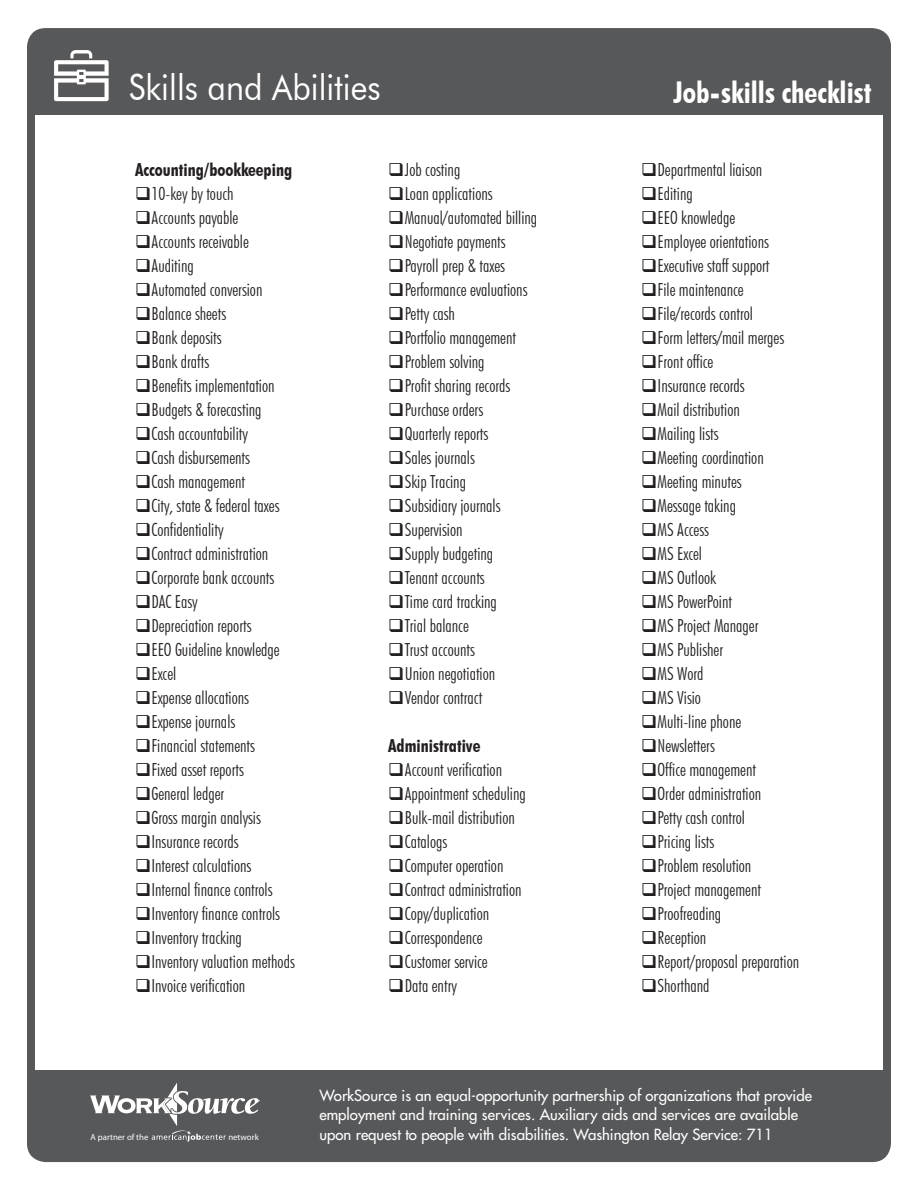
<style>
.page{position:relative;width:918px;height:1188px;background:#fff}
.page>*{position:absolute;margin:0;border:0;box-sizing:border-box;transform-origin:0 0}
.t1{font:36px "Futura BT";color:#fff;scale:.9 1}
.t2{font:700 condensed 30px "Futura BT";color:#fff}
.List_Text__Left_with{font:300 condensed 18px "Futura BT";color:#231f20}
.List_Text_Category{font:700 condensed 18px "Futura BT";color:#231f20}
.t3{font:15px/19.5px "Futura";color:#fff}
.t4{font:8.7px "Myriad Pro";color:#fff}
</style>
<div class="page">
<div style="left:28px;top:29px;width:862px;height:1132px;background:#57585a;border-radius:18px"></div>
<div style="left:35px;top:115px;width:848px;height:955px;background:#fff"></div>
<svg style="left:90px;top:1083px;width:170px;height:59px"></svg>
<svg style="left:54px;top:50px;width:55px;height:51px"></svg>
<h1 class="t1" style="left:129px;top:66px;width:281px">Skills and Abilities</h1>
<p class="List_Text_Category" style="left:135px;top:158px;width:159px">Accounting/bookkeeping</p>
<p class="List_Text__Left_with" style="left:152px;top:182px;width:84px">10-key by touch</p>
<p class="List_Text__Left_with" style="left:152px;top:206px;width:88px">Accounts payable</p>
<p class="List_Text__Left_with" style="left:152px;top:230px;width:99px">Accounts receivable</p>
<p class="List_Text__Left_with" style="left:152px;top:254px;width:44px">Auditing</p>
<p class="List_Text__Left_with" style="left:152px;top:278px;width:112px">Automated conversion</p>
<p class="List_Text__Left_with" style="left:152px;top:302px;width:76px">Balance sheets</p>
<p class="List_Text__Left_with" style="left:152px;top:326px;width:72px">Bank deposits</p>
<p class="List_Text__Left_with" style="left:152px;top:350px;width:59px">Bank drafts</p>
<p class="List_Text__Left_with" style="left:152px;top:374px;width:125px">Benefits implementation</p>
<p class="List_Text__Left_with" style="left:152px;top:398px;width:112px">Budgets &amp; forecasting</p>
<p class="List_Text__Left_with" style="left:152px;top:422px;width:98px">Cash accountability</p>
<p class="List_Text__Left_with" style="left:152px;top:446px;width:100px">Cash disbursements</p>
<p class="List_Text__Left_with" style="left:152px;top:470px;width:95px">Cash management</p>
<p class="List_Text__Left_with" style="left:152px;top:494px;width:129px">City, state &amp; federal taxes</p>
<p class="List_Text__Left_with" style="left:152px;top:518px;width:74px">Confidentiality</p>
<p class="List_Text__Left_with" style="left:152px;top:542px;width:118px">Contract administration</p>
<p class="List_Text__Left_with" style="left:152px;top:566px;width:124px">Corporate bank accounts</p>
<p class="List_Text__Left_with" style="left:152px;top:590px;width:48px">DAC Easy</p>
<p class="List_Text__Left_with" style="left:152px;top:614px;width:102px">Depreciation reports</p>
<p class="List_Text__Left_with" style="left:152px;top:638px;width:130px">EEO Guideline knowledge</p>
<p class="List_Text__Left_with" style="left:152px;top:662px;width:26px">Excel</p>
<p class="List_Text__Left_with" style="left:152px;top:686px;width:99px">Expense allocations</p>
<p class="List_Text__Left_with" style="left:152px;top:710px;width:85px">Expense journals</p>
<p class="List_Text__Left_with" style="left:152px;top:734px;width:105px">Financial statements</p>
<p class="List_Text__Left_with" style="left:152px;top:758px;width:94px">Fixed asset reports</p>
<p class="List_Text__Left_with" style="left:152px;top:782px;width:74px">General ledger</p>
<p class="List_Text__Left_with" style="left:152px;top:806px;width:111px">Gross margin analysis</p>
<p class="List_Text__Left_with" style="left:152px;top:830px;width:89px">Insurance records</p>
<p class="List_Text__Left_with" style="left:152px;top:854px;width:101px">Interest calculations</p>
<p class="List_Text__Left_with" style="left:152px;top:878px;width:123px">Internal finance controls</p>
<p class="List_Text__Left_with" style="left:152px;top:902px;width:130px">Inventory finance controls</p>
<p class="List_Text__Left_with" style="left:152px;top:926px;width:92px">Inventory tracking</p>
<p class="List_Text__Left_with" style="left:152px;top:950px;width:145px">Inventory valuation methods</p>
<p class="List_Text__Left_with" style="left:152px;top:974px;width:95px">Invoice verification</p>
<p class="List_Text__Left_with" style="left:405px;top:158px;width:57px">Job costing</p>
<p class="List_Text__Left_with" style="left:405px;top:182px;width:89px">Loan applications</p>
<p class="List_Text__Left_with" style="left:405px;top:206px;width:134px">Manual/automated billing</p>
<p class="List_Text__Left_with" style="left:405px;top:230px;width:102px">Negotiate payments</p>
<p class="List_Text__Left_with" style="left:405px;top:254px;width:102px">Payroll prep &amp; taxes</p>
<p class="List_Text__Left_with" style="left:405px;top:278px;width:124px">Performance evaluations</p>
<p class="List_Text__Left_with" style="left:405px;top:302px;width:52px">Petty cash</p>
<p class="List_Text__Left_with" style="left:405px;top:326px;width:113px">Portfolio management</p>
<p class="List_Text__Left_with" style="left:405px;top:350px;width:81px">Problem solving</p>
<p class="List_Text__Left_with" style="left:405px;top:374px;width:107px">Profit sharing records</p>
<p class="List_Text__Left_with" style="left:405px;top:398px;width:80px">Purchase orders</p>
<p class="List_Text__Left_with" style="left:405px;top:422px;width:85px">Quarterly reports</p>
<p class="List_Text__Left_with" style="left:405px;top:446px;width:72px">Sales journals</p>
<p class="List_Text__Left_with" style="left:405px;top:470px;width:63px">Skip Tracing</p>
<p class="List_Text__Left_with" style="left:405px;top:494px;width:97px">Subsidiary journals</p>
<p class="List_Text__Left_with" style="left:405px;top:518px;width:59px">Supervision</p>
<p class="List_Text__Left_with" style="left:405px;top:542px;width:90px">Supply budgeting</p>
<p class="List_Text__Left_with" style="left:405px;top:566px;width:81px">Tenant accounts</p>
<p class="List_Text__Left_with" style="left:405px;top:590px;width:94px">Time card tracking</p>
<p class="List_Text__Left_with" style="left:405px;top:614px;width:66px">Trial balance</p>
<p class="List_Text__Left_with" style="left:405px;top:638px;width:72px">Trust accounts</p>
<p class="List_Text__Left_with" style="left:405px;top:662px;width:92px">Union negotiation</p>
<p class="List_Text__Left_with" style="left:405px;top:686px;width:79px">Vendor contract</p>
<p class="List_Text_Category" style="left:388px;top:734px;width:94px">Administrative</p>
<p class="List_Text__Left_with" style="left:405px;top:758px;width:99px">Account verification</p>
<p class="List_Text__Left_with" style="left:405px;top:782px;width:123px">Appointment scheduling</p>
<p class="List_Text__Left_with" style="left:405px;top:806px;width:112px">Bulk-mail distribution</p>
<p class="List_Text__Left_with" style="left:405px;top:830px;width:44px">Catalogs</p>
<p class="List_Text__Left_with" style="left:405px;top:854px;width:100px">Computer operation</p>
<p class="List_Text__Left_with" style="left:405px;top:878px;width:118px">Contract administration</p>
<p class="List_Text__Left_with" style="left:405px;top:902px;width:86px">Copy/duplication</p>
<p class="List_Text__Left_with" style="left:405px;top:926px;width:79px">Correspondence</p>
<p class="List_Text__Left_with" style="left:405px;top:950px;width:84px">Customer service</p>
<p class="List_Text__Left_with" style="left:405px;top:974px;width:54px">Data entry</p>
<p class="t2" style="left:673px;top:74px;width:200px">Job-skills checklist</p>
<p class="List_Text__Left_with" style="left:658px;top:158px;width:106px">Departmental liaison</p>
<p class="List_Text__Left_with" style="left:658px;top:182px;width:37px">Editing</p>
<p class="List_Text__Left_with" style="left:658px;top:206px;width:79px">EEO knowledge</p>
<p class="List_Text__Left_with" style="left:658px;top:230px;width:113px">Employee orientations</p>
<p class="List_Text__Left_with" style="left:658px;top:254px;width:113px">Executive staff support</p>
<p class="List_Text__Left_with" style="left:658px;top:278px;width:88px">File maintenance</p>
<p class="List_Text__Left_with" style="left:658px;top:302px;width:97px">File/records control</p>
<p class="List_Text__Left_with" style="left:658px;top:326px;width:128px">Form letters/mail merges</p>
<p class="List_Text__Left_with" style="left:658px;top:350px;width:57px">Front office</p>
<p class="List_Text__Left_with" style="left:658px;top:374px;width:89px">Insurance records</p>
<p class="List_Text__Left_with" style="left:658px;top:398px;width:84px">Mail distribution</p>
<p class="List_Text__Left_with" style="left:658px;top:422px;width:62px">Mailing lists</p>
<p class="List_Text__Left_with" style="left:658px;top:446px;width:108px">Meeting coordination</p>
<p class="List_Text__Left_with" style="left:658px;top:470px;width:85px">Meeting minutes</p>
<p class="List_Text__Left_with" style="left:658px;top:494px;width:80px">Message taking</p>
<p class="List_Text__Left_with" style="left:658px;top:518px;width:53px">MS Access</p>
<p class="List_Text__Left_with" style="left:658px;top:542px;width:46px">MS Excel</p>
<p class="List_Text__Left_with" style="left:658px;top:566px;width:60px">MS Outlook</p>
<p class="List_Text__Left_with" style="left:658px;top:590px;width:76px">MS PowerPoint</p>
<p class="List_Text__Left_with" style="left:658px;top:614px;width:102px">MS Project Manager</p>
<p class="List_Text__Left_with" style="left:658px;top:638px;width:67px">MS Publisher</p>
<p class="List_Text__Left_with" style="left:658px;top:662px;width:47px">MS Word</p>
<p class="List_Text__Left_with" style="left:658px;top:686px;width:45px">MS Visio</p>
<p class="List_Text__Left_with" style="left:658px;top:710px;width:85px">Multi-line phone</p>
<p class="List_Text__Left_with" style="left:658px;top:734px;width:59px">Newsletters</p>
<p class="List_Text__Left_with" style="left:658px;top:758px;width:100px">Office management</p>
<p class="List_Text__Left_with" style="left:658px;top:782px;width:105px">Order administration</p>
<p class="List_Text__Left_with" style="left:658px;top:806px;width:89px">Petty cash control</p>
<p class="List_Text__Left_with" style="left:658px;top:830px;width:58px">Pricing lists</p>
<p class="List_Text__Left_with" style="left:658px;top:854px;width:95px">Problem resolution</p>
<p class="List_Text__Left_with" style="left:658px;top:878px;width:105px">Project management</p>
<p class="List_Text__Left_with" style="left:658px;top:902px;width:65px">Proofreading</p>
<p class="List_Text__Left_with" style="left:658px;top:926px;width:50px">Reception</p>
<p class="List_Text__Left_with" style="left:658px;top:950px;width:143px">Report/proposal preparation</p>
<p class="List_Text__Left_with" style="left:658px;top:974px;width:53px">Shorthand</p>
<p class="t4" style="left:91px;top:1132px;width:59px">A partner of the</p>
<p class="t4" style="left:228px;top:1132px;width:32px">network</p>
<p class="t3" style="left:319px;top:1086px;width:494px">WorkSource is an equal-opportunity partnership of organizations that provide employment and training services. Auxiliary aids and services are available upon request to people with disabilities. Washington Relay Service: 711</p>
</div>
